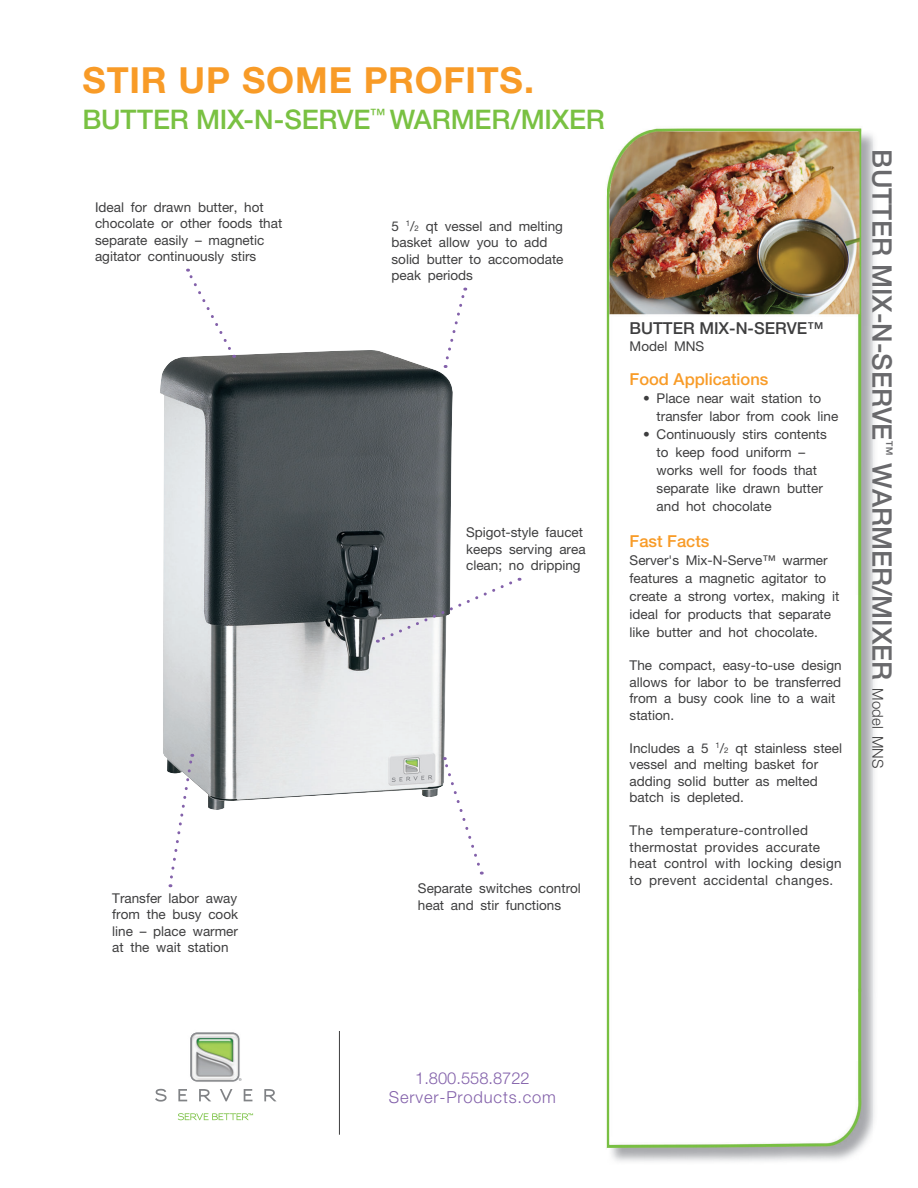
<style>
.page{position:relative;width:918px;height:1188px;background:#fff}
.page>*{position:absolute;margin:0;border:0;box-sizing:border-box;transform-origin:0 0}
.t1{font:700 36px "Helvetica Neue";letter-spacing:.025em;color:#f89b27}
.t2{font:500 27px "Helvetica Neue";color:#69696c}
.t3{font:500 27px "Helvetica Neue";letter-spacing:-.005em;color:#79c142}
.t4{font:300 16.5px/19.8px "Helvetica Neue";letter-spacing:.05em;color:#8361aa;text-align:center}
.t5{font:500 16.5px "Helvetica Neue";color:#f89b27}
.t6{font:500 16.5px "Helvetica Neue";color:#3e3e3f}
.t7{font:13.5px/16.5px "Helvetica Neue";color:#3e3e3f}
.t8{font:13.5px/16.5px "Helvetica Neue";letter-spacing:.02em;color:#3e3e3f}
.s1{font-size:7.8px}
.s2{font-weight:300;font-size:15px;color:#3e3e3f}
</style>
<div class="page">
<img style="left:160px;top:350px;width:293px;height:460px">
<img style="left:634px;top:139px;width:241px;height:1023px">
<img style="left:610px;top:128px;width:263px;height:46px">
<img style="left:606px;top:173px;width:28px;height:989px">
<img style="left:190px;top:1032px;width:50px;height:50px">
<svg style="left:155px;top:1089px;width:12px;height:13px"></svg>
<svg style="left:178px;top:1089px;width:9px;height:12px"></svg>
<svg style="left:199px;top:1089px;width:12px;height:12px"></svg>
<svg style="left:220px;top:1089px;width:12px;height:12px"></svg>
<svg style="left:244px;top:1089px;width:8px;height:12px"></svg>
<svg style="left:264px;top:1089px;width:12px;height:12px"></svg>
<div style="left:191px;top:1033px;width:48px;height:48px;border:1px solid #8b8d90;border-radius:6px"></div>
<svg style="left:178px;top:1113px;width:75px;height:7px"></svg>
<hr style="left:339px;top:1031px;width:1px;height:104px;background:#3e3e3f">
<svg style="left:168px;top:754px;width:27px;height:133px"></svg>
<svg style="left:442px;top:757px;width:40px;height:118px"></svg>
<svg style="left:444px;top:288px;width:23px;height:80px"></svg>
<svg style="left:186px;top:269px;width:49px;height:89px"></svg>
<svg style="left:377px;top:578px;width:143px;height:65px"></svg>
<h1 class="t1" style="left:82px;top:67px;width:453px">STIR UP SOME PROFITS.</h1>
<h2 class="t3" style="left:82px;top:110px;width:524px">BUTTER MIX-N-SERVE<sup>™</sup> WARMER/MIXER</h2>
<p class="t7" style="left:95px;top:200px;width:189px">Ideal for drawn butter, hot chocolate or other foods that separate easily – magnetic agitator continuously stirs</p>
<p class="t7" style="left:112px;top:891px;width:127px;text-align:justify">Transfer labor away from the busy cook line – place warmer at the wait station</p>
<p class="t7" style="left:392px;top:219px;width:174px">5 <sup>1</sup>/<span class="s1">2</span> qt vessel and melting basket allow you to add solid butter to accomodate peak periods</p>
<p class="t7" style="left:466px;top:525px;width:121px">Spigot-style faucet keeps serving area clean; no dripping</p>
<p class="t7" style="left:418px;top:881px;width:164px">Separate switches control heat and stir functions</p>
<p class="t6" style="left:630px;top:322px;width:195px">BUTTER MIX-N-SERVE™</p>
<p class="t7" style="left:630px;top:339px;width:76px">Model MNS</p>
<p class="t5" style="left:630px;top:373px;width:140px">Food Applications</p>
<p class="t7" style="left:657px;top:391px;width:183px;line-height:18px;text-indent:-14px">• Place near wait station to transfer labor from cook line</p>
<p class="t7" style="left:657px;top:427px;width:172px;line-height:18px;text-indent:-14px">• Continuously stirs contents to keep food uniform – works well for foods that separate like drawn butter and hot chocolate</p>
<p class="t5" style="left:630px;top:535px;width:81px">Fast Facts</p>
<p class="t7" style="left:630px;top:553px;width:211px;line-height:18px">Server's Mix-N-Serve™ warmer features a magnetic agitator to create a strong vortex, making it ideal for products that separate like butter and hot chocolate.</p>
<p class="t7" style="left:630px;top:658px;width:214px">The compact, easy-to-use design allows for labor to be transferred from a busy cook line to a wait station.</p>
<p class="t7" style="left:630px;top:741px;width:214px">Includes a 5 <sup>1</sup>/<span class="s1">2</span> qt stainless steel vessel and melting basket for adding solid butter as melted batch is depleted.</p>
<p class="t8" style="left:630px;top:823px;width:214px">The temperature-controlled thermostat provides accurate heat control with locking design to prevent accidental changes.</p>
<h2 class="t2" style="left:892px;top:149px;width:620px;rotate:90deg">BUTTER MIX-N-SERVE<sup>™</sup> WARMER/MIXER <span class="s2">Model MNS</span></h2>
<p class="t4" style="left:389px;top:1069px;width:169px">1.800.558.8722<br>Server-Products.com</p>
</div>
